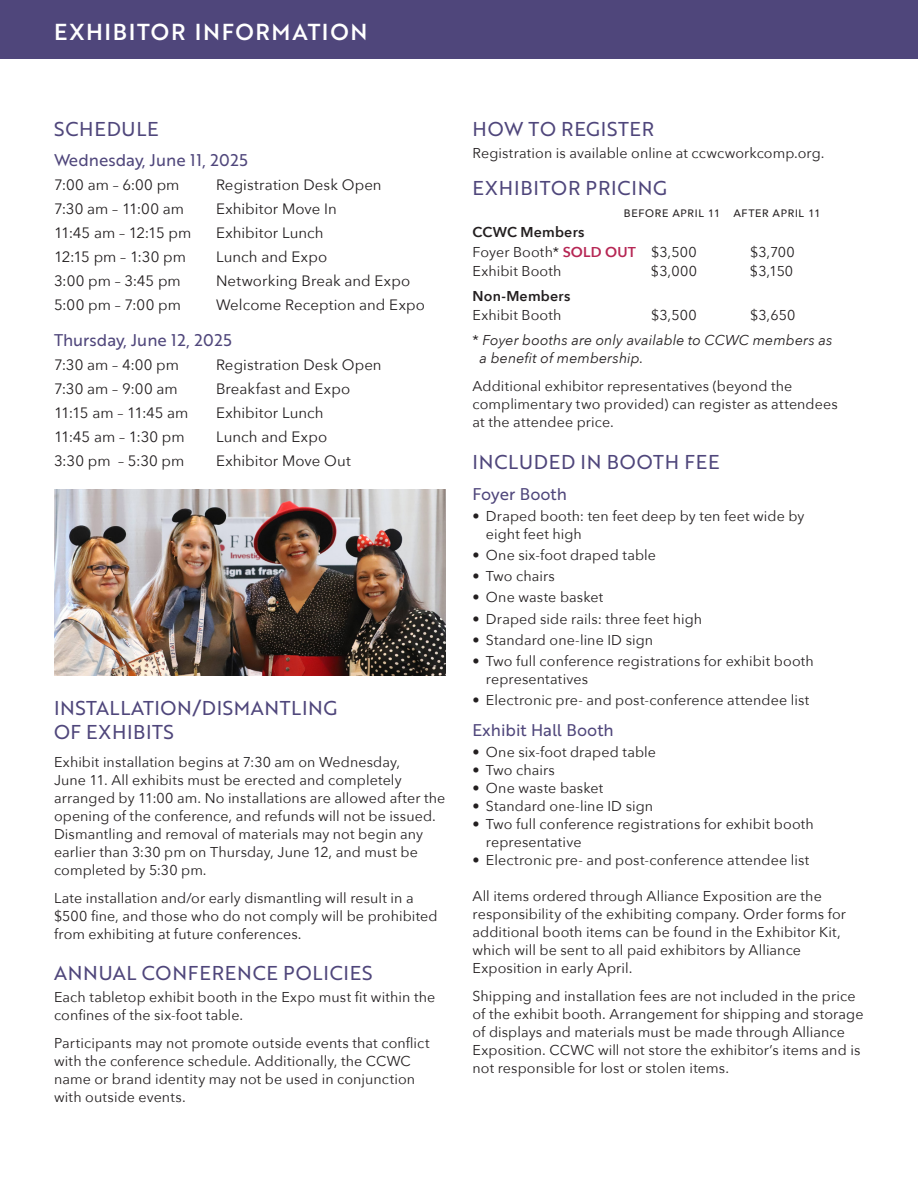
<style>
.page{position:relative;width:918px;height:1188px;background:#fff}
.page>*{position:absolute;margin:0;border:0;box-sizing:border-box;transform-origin:0 0}
.Subhead_1{font:22.5px "Brother 1816 Medium";letter-spacing:.07em;color:#fff}
.Subhead_2{font:19.5px/24px "Brother 1816 Regular";letter-spacing:.04em;color:#4f467b}
.Schedule_AAG{font:19.5px "Brother 1816 Regular";letter-spacing:.04em;color:#4f467b}
.Schedule_AAG-2{font:16.5px "Brother 1816 Regular";color:#4f467b}
.Schedule_AAG-3{font:15px "Avenir Next";letter-spacing:.005em;color:#231f20}
.Panelist{font:15px "Avenir Next";letter-spacing:.005em;color:#231f20}
.Schedule_AAG-4{font:15px "Avenir Next";letter-spacing:-.03em;color:#231f20}
.Body_Copy{font:14.25px/18px "Avenir Next";letter-spacing:.005em;color:#231f20}
.Body_Copy-2{font:italic 14.25px/18px "Avenir Next";letter-spacing:.005em;color:#231f20}
.Body_Copy-3{font:600 14.25px "Avenir Next";letter-spacing:.015em;color:#231f20}
.s1{font-weight:600;color:#b62654}
.s2{font-style:normal}
</style>
<div class="page">
<div style="left:0;top:0;width:918px;height:58px;background:#4f467b"></div>
<img style="left:54px;top:489px;width:392px;height:186px">
<p class="Subhead_1" style="left:54px;top:15px;width:315px">EXHIBITOR INFORMATION</p>
<p class="Schedule_AAG" style="left:54px;top:114px;width:106px">SCHEDULE</p>
<p class="Schedule_AAG-2" style="left:54px;top:148px;width:195px">Wednesday, June 11, 2025</p>
<p class="Schedule_AAG-3" style="left:54px;top:172px;width:127px">7:00 am – 6:00 pm</p>
<p class="Schedule_AAG-3" style="left:216px;top:172px;width:167px">Registration Desk Open</p>
<p class="Schedule_AAG-3" style="left:54px;top:196px;width:132px">7:30 am – 11:00 am</p>
<p class="Schedule_AAG-3" style="left:216px;top:196px;width:122px">Exhibitor Move In</p>
<p class="Schedule_AAG-4" style="left:54px;top:220px;width:139px">11:45 am – 12:15 pm</p>
<p class="Schedule_AAG-3" style="left:216px;top:220px;width:109px">Exhibitor Lunch</p>
<p class="Panelist" style="left:54px;top:244px;width:133px">12:15 pm – 1:30 pm</p>
<p class="Panelist" style="left:216px;top:244px;width:113px">Lunch and Expo</p>
<p class="Schedule_AAG-3" style="left:54px;top:268px;width:128px">3:00 pm – 3:45 pm</p>
<p class="Schedule_AAG-3" style="left:216px;top:268px;width:196px">Networking Break and Expo</p>
<p class="Panelist" style="left:54px;top:292px;width:128px">5:00 pm – 7:00 pm</p>
<p class="Panelist" style="left:216px;top:292px;width:210px">Welcome Reception and Expo</p>
<p class="Schedule_AAG-2" style="left:54px;top:327px;width:179px">Thursday, June 12, 2025</p>
<p class="Schedule_AAG-3" style="left:54px;top:352px;width:127px">7:30 am – 4:00 pm</p>
<p class="Schedule_AAG-3" style="left:216px;top:352px;width:167px">Registration Desk Open</p>
<p class="Schedule_AAG-3" style="left:54px;top:376px;width:125px">7:30 am – 9:00 am</p>
<p class="Schedule_AAG-3" style="left:216px;top:376px;width:136px">Breakfast and Expo</p>
<p class="Schedule_AAG-4" style="left:54px;top:400px;width:136px">11:15 am – 11:45 am</p>
<p class="Schedule_AAG-3" style="left:216px;top:400px;width:109px">Exhibitor Lunch</p>
<p class="Schedule_AAG-3" style="left:54px;top:424px;width:132px">11:45 am – 1:30 pm</p>
<p class="Schedule_AAG-3" style="left:216px;top:424px;width:113px">Lunch and Expo</p>
<p class="Schedule_AAG-3" style="left:54px;top:448px;width:132px">3:30 pm – 5:30 pm</p>
<p class="Schedule_AAG-3" style="left:216px;top:448px;width:136px">Exhibitor Move Out</p>
<p class="Subhead_2" style="left:54px;top:695px;width:285px">INSTALLATION/DISMANTLING<br>OF EXHIBITS</p>
<p class="Body_Copy" style="left:54px;top:752px;width:393px">Exhibit installation begins at 7:30 am on Wednesday,<br>June 11. All exhibits must be erected and completely arranged by 11:00 am. No installations are allowed after the opening of the conference, and refunds will not be issued.<br>Dismantling and removal of materials may not begin any earlier than 3:30 pm on Thursday, June 12, and must be completed by 5:30 pm.</p>
<p class="Body_Copy" style="left:54px;top:888px;width:385px">Late installation and/or early dismantling will result in a $500 fine, and those who do not comply will be prohibited from exhibiting at future conferences.</p>
<p class="Subhead_2" style="left:54px;top:960px;width:320px">ANNUAL CONFERENCE POLICIES</p>
<p class="Body_Copy" style="left:54px;top:988px;width:383px">Each tabletop exhibit booth in the Expo must fit within the confines of the six-foot table.</p>
<p class="Body_Copy" style="left:54px;top:1034px;width:377px">Participants may not promote outside events that conflict with the conference schedule. Additionally, the CCWC name or brand identity may not be used in conjunction with outside events.</p>
<p class="Subhead_2" style="left:472px;top:116px;width:183px">HOW TO REGISTER</p>
<p class="Body_Copy" style="left:472px;top:143px;width:354px">Registration is available online at ccwcworkcomp.org.</p>
<p class="Subhead_2" style="left:472px;top:175px;width:196px">EXHIBITOR PRICING</p>
<p class="Body_Copy" style="left:624px;top:203px;width:199px">before april 11 after april 11</p>
<p class="Body_Copy-3" style="left:472px;top:220px;width:114px">CCWC Members</p>
<p class="Body_Copy" style="left:472px;top:242px;width:226px">Foyer Booth* <span class="s1">SOLD OUT</span> $3,500</p>
<p class="Body_Copy" style="left:750px;top:242px;width:46px">$3,700</p>
<p class="Body_Copy" style="left:472px;top:262px;width:90px">Exhibit Booth</p>
<p class="Body_Copy" style="left:651px;top:262px;width:47px">$3,000</p>
<p class="Body_Copy" style="left:750px;top:262px;width:45px">$3,150</p>
<p class="Body_Copy-3" style="left:472px;top:283px;width:99px">Non-Members</p>
<p class="Body_Copy" style="left:472px;top:306px;width:90px">Exhibit Booth</p>
<p class="Body_Copy" style="left:651px;top:306px;width:47px">$3,500</p>
<p class="Body_Copy" style="left:750px;top:306px;width:47px">$3,650</p>
<p class="Body_Copy-2" style="left:480px;top:331px;width:354px;text-indent:-7px"><span class="s2">*</span> Foyer booths are only available to CCWC members as a benefit of membership.</p>
<p class="Body_Copy" style="left:472px;top:377px;width:367px">Additional exhibitor representatives (beyond the complimentary two provided) can register as attendees at the attendee price.</p>
<p class="Subhead_2" style="left:472px;top:449px;width:249px">INCLUDED IN BOOTH FEE</p>
<p class="Schedule_AAG-2" style="left:472px;top:481px;width:96px">Foyer Booth</p>
<p class="Body_Copy" style="left:486px;top:506px;width:320px;text-indent:-13px">• Draped booth: ten feet deep by ten feet wide by eight feet high</p>
<p class="Body_Copy" style="left:472px;top:545px;width:185px">• One six-foot draped table</p>
<p class="Body_Copy" style="left:472px;top:567px;width:84px">• Two chairs</p>
<p class="Body_Copy" style="left:472px;top:588px;width:132px">• One waste basket</p>
<p class="Body_Copy" style="left:472px;top:609px;width:231px">• Draped side rails: three feet high</p>
<p class="Body_Copy" style="left:472px;top:630px;width:182px">• Standard one-line ID sign</p>
<p class="Body_Copy" style="left:486px;top:652px;width:329px;text-indent:-13px">• Two full conference registrations for exhibit booth representatives</p>
<p class="Body_Copy" style="left:472px;top:691px;width:338px">• Electronic pre- and post-conference attendee list</p>
<p class="Schedule_AAG-2" style="left:472px;top:718px;width:143px">Exhibit Hall Booth</p>
<p class="Body_Copy" style="left:472px;top:743px;width:185px">• One six-foot draped table</p>
<p class="Body_Copy" style="left:472px;top:761px;width:84px">• Two chairs</p>
<p class="Body_Copy" style="left:472px;top:779px;width:132px">• One waste basket</p>
<p class="Body_Copy" style="left:472px;top:797px;width:182px">• Standard one-line ID sign</p>
<p class="Body_Copy" style="left:486px;top:815px;width:329px;text-indent:-13px">• Two full conference registrations for exhibit booth representative</p>
<p class="Body_Copy" style="left:472px;top:851px;width:338px">• Electronic pre- and post-conference attendee list</p>
<p class="Body_Copy" style="left:472px;top:887px;width:375px">All items ordered through Alliance Exposition are the responsibility of the exhibiting company. Order forms for additional booth items can be found in the Exhibitor Kit, which will be sent to all paid exhibitors by Alliance Exposition in early April.</p>
<p class="Body_Copy" style="left:472px;top:987px;width:393px">Shipping and installation fees are not included in the price of the exhibit booth. Arrangement for shipping and storage of displays and materials must be made through Alliance Exposition. CCWC will not store the exhibitor’s items and is not responsible for lost or stolen items.</p>
</div>
